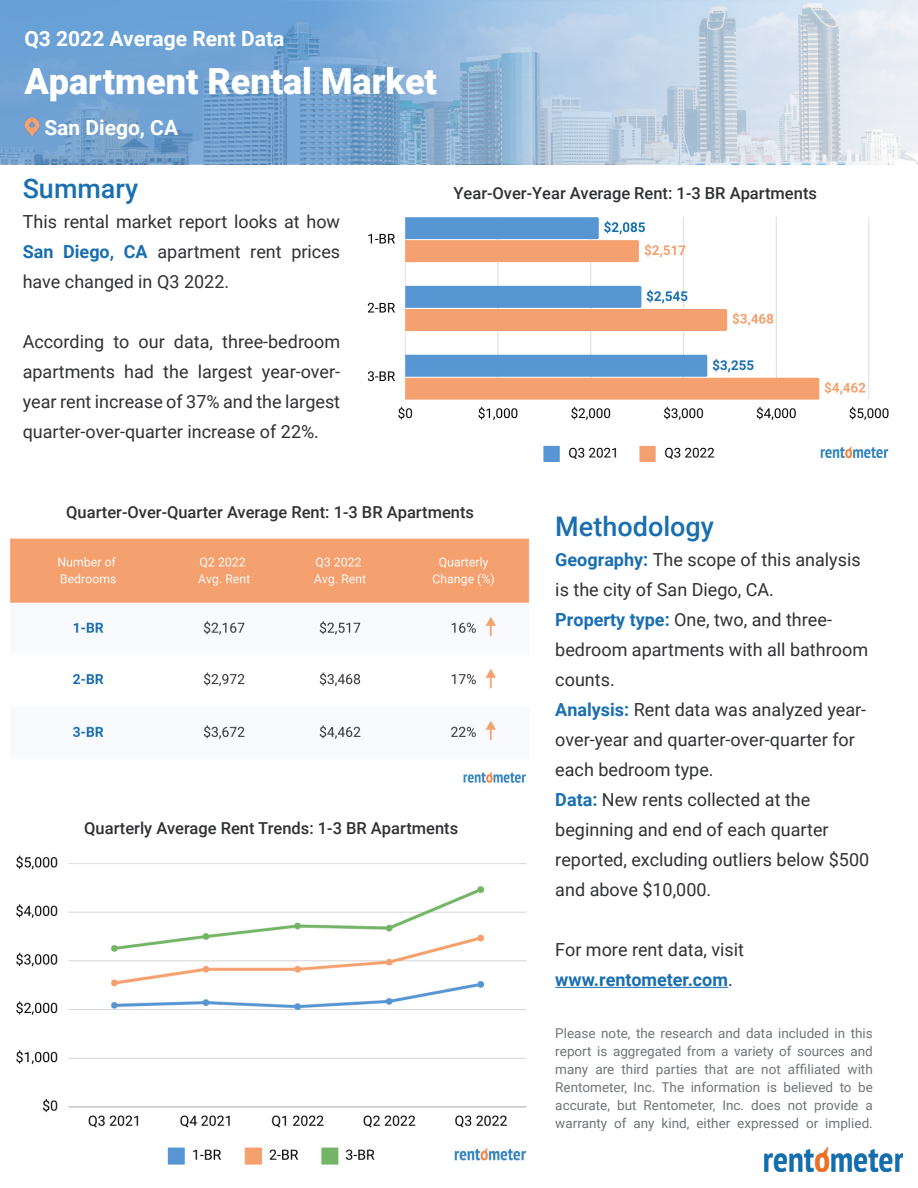
<style>
.page{position:relative;width:918px;height:1188px;background:#fff}
.page>*{position:absolute;margin:0;border:0;box-sizing:border-box;transform-origin:0 0}
.t1{font:900 36px "Roboto";color:#fff}
.t2{font:500 27px "Roboto";color:#196faf}
.t3{font:700 21px "Roboto";color:#fff}
.t4{font:18px/30px "Roboto";color:#303134;text-align:justify}
.t5{font:500 16.5px "Roboto";color:#303134}
.t6{font:13.5px/18px "Roboto";color:#707479;text-align:justify}
.s1{font-weight:700;color:#196faf}
</style>
<div class="page">
<img style="left:764px;top:1147px;width:139px;height:25px">
<svg style="left:0;top:0;width:918px;height:165px;background:#9bbcdc"></svg>
<img style="left:24px;top:118px;width:16px;height:19px">
<img style="left:367px;top:217px;width:522px;height:245px">
<img style="left:10px;top:538px;width:520px;height:245px">
<img style="left:16px;top:855px;width:511px;height:310px">
<hr style="left:555px;top:987px;width:173px;height:1px;background:#196faf">
<p class="t3" style="left:24px;top:23px;width:262px">Q3 2022 Average Rent Data</p>
<h1 class="t1" style="left:24px;top:56px;width:414px">Apartment Rental Market</h1>
<p class="t3" style="left:44px;top:113px;width:135px">San Diego, CA</p>
<h2 class="t2" style="left:23px;top:169px;width:117px">Summary</h2>
<p class="t4" style="left:23px;top:206px;width:319px">This rental market report looks at how <span class="s1">San Diego, CA</span> apartment rent prices have changed in Q3 2022.</p>
<p class="t4" style="left:23px;top:326px;width:319px">According to our data, three-bedroom apartments had the largest year-over&shy;year rent increase of 37% and the largest quarter-over-quarter increase of 22%.</p>
<p class="t5" style="left:454px;top:181px;width:365px">Year-Over-Year Average Rent: 1-3 BR Apartments</p>
<p class="t5" style="left:66px;top:501px;width:409px">Quarter-Over-Quarter Average Rent: 1-3 BR Apartments</p>
<p class="t5" style="left:84px;top:817px;width:376px">Quarterly Average Rent Trends: 1-3 BR Apartments</p>
<h2 class="t2" style="left:555px;top:508px;width:160px">Methodology</h2>
<p class="t4" style="left:555px;top:544px;width:315px;text-align:left"><span class="s1">Geography:</span> The scope of this analysis is the city of San Diego, CA.<br><span class="s1">Property type:</span> One, two, and three&shy;bedroom apartments with all bathroom counts.<br><span class="s1">Analysis:</span> Rent data was analyzed year&shy;over-year and quarter-over-quarter for each bedroom type.<br><span class="s1">Data:</span> New rents collected at the beginning and end of each quarter reported, excluding outliers below $500 and above $10,000.</p>
<p class="t4" style="left:555px;top:934px;width:190px">For more rent data, visit <span class="s1">www.rentometer.com</span>.</p>
<p class="t6" style="left:555px;top:1023px;width:319px">Please note, the research and data included in this report is aggregated from a variety of sources and many are third parties that are not affiliated with Rentometer, Inc. The information is believed to be accurate, but Rentometer, Inc. does not provide a warranty of any kind, either expressed or implied.</p>
</div>
